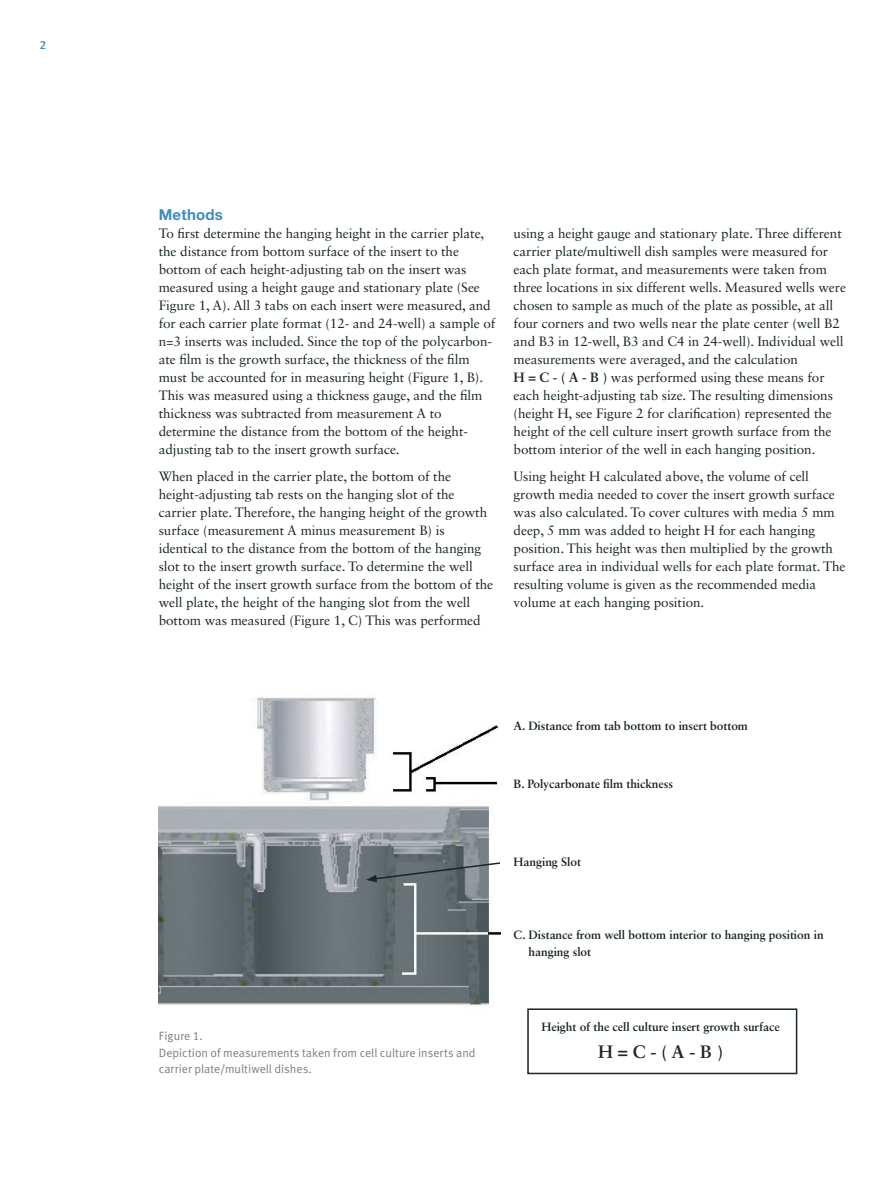
<style>
.page{position:relative;width:891px;height:1188px;background:#fff}
.page>*{position:absolute;margin:0;border:0;box-sizing:border-box;transform-origin:0 0}
.Body_copy{font:700 18px "Sabon LT Std";color:#1a2528}
.Headline_level_1{font:700 15px "Helvetica Neue LT Std";letter-spacing:.015em;color:#3e8cbe}
.Body_copy-2{font:13.5px/18px "Sabon LT Std";letter-spacing:-.005em;color:#1a2528}
.Body_copy-3{font:700 12px/16.5px "Sabon LT Std";letter-spacing:-.005em;color:#1a2528}
.t1{font:12px/16.5px "Meta Normal LF";color:#777f84}
.Page_Numbers{font:12px "Meta Medium LF";color:#3e8cbe}
.s1{font-weight:700}
</style>
<div class="page">
<img style="left:159px;top:697px;width:341px;height:310px">
<svg style="left:366px;top:861px;width:134px;height:21px;background:#6e777a"></svg>
<div style="left:527px;top:1008px;width:270px;height:66px;border:2px solid #1a2528"></div>
<p class="Page_Numbers" style="left:40px;top:37px;width:8px">2</p>
<p class="Headline_level_1" style="left:159px;top:205px;width:66px">Methods</p>
<p class="Body_copy-2" style="left:159px;top:224px;width:338px">To first determine the hanging height in the carrier plate, the distance from bottom surface of the insert to the bottom of each height-adjusting tab on the insert was measured using a height gauge and stationary plate (See Figure 1, A). All 3 tabs on each insert were measured, and for each carrier plate format (12- and 24-well) a sample of n=3 inserts was included. Since the top of the polycarbon&shy;ate film is the growth surface, the thickness of the film must be accounted for in measuring height (Figure 1, B).<br>This was measured using a thickness gauge, and the film thickness was subtracted from measurement A to determine the distance from the bottom of the height&shy;adjusting tab to the insert growth surface.</p>
<p class="Body_copy-2" style="left:159px;top:467px;width:336px">When placed in the carrier plate, the bottom of the height-adjusting tab rests on the hanging slot of the carrier plate. Therefore, the hanging height of the growth surface (measurement A minus measurement B) is identical to the distance from the bottom of the hanging slot to the insert growth surface. To determine the well height of the insert growth surface from the bottom of the well plate, the height of the hanging slot from the well bottom was measured (Figure 1, C) This was performed</p>
<p class="Body_copy-2" style="left:514px;top:225px;width:334px">using a height gauge and stationary plate. Three different carrier plate/multiwell dish samples were measured for each plate format, and measurements were taken from three locations in six different wells. Measured wells were chosen to sample as much of the plate as possible, at all four corners and two wells near the plate center (well B2 and B3 in 12-well, B3 and C4 in 24-well). Individual well measurements were averaged, and the calculation<br><span class="s1">H = C - ( A - B )</span> was performed using these means for each height-adjusting tab size. The resulting dimensions (height H, see Figure 2 for clarification) represented the height of the cell culture insert growth surface from the bottom interior of the well in each hanging position.</p>
<p class="Body_copy-2" style="left:514px;top:468px;width:333px">Using height H calculated above, the volume of cell growth media needed to cover the insert growth surface was also calculated. To cover cultures with media 5 mm deep, 5 mm was added to height H for each hanging position. This height was then multiplied by the growth surface area in individual wells for each plate format. The resulting volume is given as the recommended media volume at each hanging position.</p>
<p class="t1" style="left:159px;top:1028px;width:318px">Figure 1.<br>Depiction of measurements taken from cell culture inserts and carrier plate/multiwell dishes.</p>
<p class="Body_copy-3" style="left:514px;top:717px;width:236px">A. Distance from tab bottom to insert bottom</p>
<p class="Body_copy-3" style="left:514px;top:775px;width:161px">B. Polycarbonate film thickness</p>
<p class="Body_copy-3" style="left:514px;top:853px;width:69px">Hanging Slot</p>
<p class="Body_copy-3" style="left:529px;top:927px;width:297px;text-indent:-15px">C. Distance from well bottom interior to hanging position in hanging slot</p>
<p class="Body_copy-3" style="left:541px;top:1018px;width:240px">Height of the cell culture insert growth surface</p>
<p class="Body_copy" style="left:598px;top:1041px;width:126px">H = C - ( A - B )</p>
</div>
